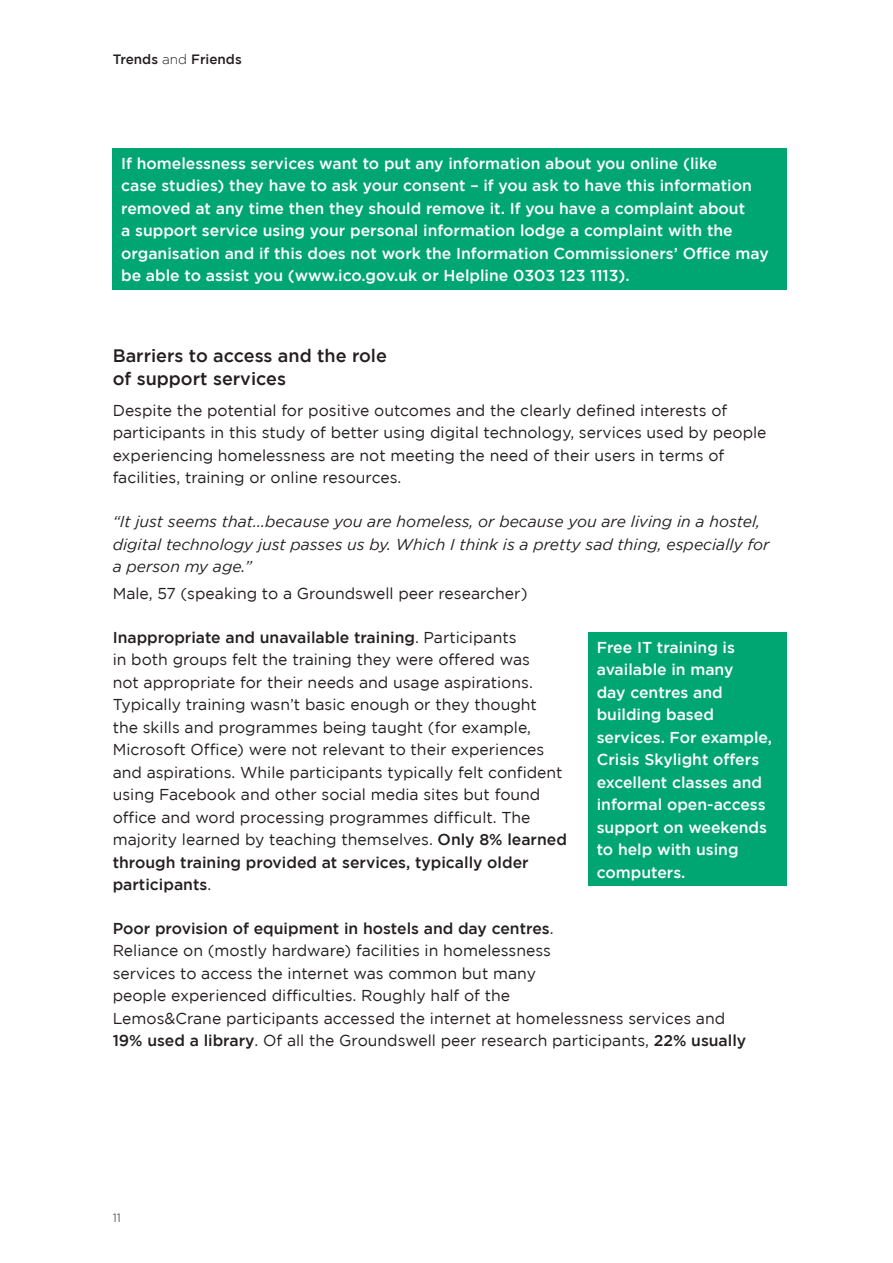
<style>
.page{position:relative;width:893px;height:1263px;background:#fff}
.page>*{position:absolute;margin:0;border:0;box-sizing:border-box;transform-origin:0 0}
.t1{font:500 18px/22.5px "Gotham";color:#231f20}
.t2{font:15.75px/22.5px "Gotham";color:#231f20}
.t3{font:500 15.75px/22.5px "Gotham";color:#fff}
.t4{font:italic 15.75px/22.5px "Gotham";color:#231f20}
.t5{font:500 13.5px "Gotham";color:#231f20}
.t6{font:300 12px "Gotham";color:#231f20}
.s1{font-weight:300}
.s2{font-weight:500}
</style>
<div class="page">
<div style="left:113px;top:148px;width:674px;height:141px;background:#00a671"></div>
<div style="left:588px;top:632px;width:199px;height:254px;background:#00a671"></div>
<p class="t5" style="left:113px;top:51px;width:131px">Trends <span class="s1">and</span> Friends</p>
<p class="t3" style="left:121px;top:151px;width:649px">If homelessness services want to put any information about you online (like<br>case studies) they have to ask your consent – if you ask to have this information removed at any time then they should remove it. If you have a complaint about<br>a support service using your personal information lodge a complaint with the organisation and if this does not work the Information Commissioners’ Office may be able to assist you (www.ico.gov.uk or Helpline 0303 123 1113).</p>
<p class="t1" style="left:113px;top:344px;width:276px">Barriers to access and the role of support services</p>
<p class="t2" style="left:113px;top:399px;width:655px">Despite the potential for positive outcomes and the clearly defined interests of participants in this study of better using digital technology, services used by people experiencing homelessness are not meeting the need of their users in terms of facilities, training or online resources.</p>
<p class="t4" style="left:113px;top:510px;width:658px">“It just seems that...because you are homeless, or because you are living in a hostel, digital technology just passes us by. Which I think is a pretty sad thing, especially for a person my age.”</p>
<p class="t2" style="left:113px;top:582px;width:416px">Male, 57 (speaking to a Groundswell peer researcher)</p>
<p class="t2" style="left:113px;top:625px;width:456px"><span class="s2">Inappropriate and unavailable training</span>. Participants<br>in both groups felt the training they were offered was<br>not appropriate for their needs and usage aspirations.<br>Typically training wasn’t basic enough or they thought<br>the skills and programmes being taught (for example, Microsoft Office) were not relevant to their experiences and aspirations. While participants typically felt confident using Facebook and other social media sites but found office and word processing programmes difficult. The majority learned by teaching themselves. <span class="s2">Only 8% learned through training provided at services, typically older participants</span>.</p>
<p class="t2" style="left:113px;top:917px;width:635px"><span class="s2">Poor provision of equipment in hostels and day centres</span>.<br>Reliance on (mostly hardware) facilities in homelessness<br>services to access the internet was common but many<br>people experienced difficulties. Roughly half of the<br>Lemos&amp;Crane participants accessed the internet at homelessness services and <span class="s2">19% used a library</span>. Of all the Groundswell peer research participants, <span class="s2">22% usually</span></p>
<p class="t3" style="left:597px;top:635px;width:177px">Free IT training is available in many<br>day centres and building based services. For example,<br>Crisis Skylight offers excellent classes and informal open-access support on weekends to help with using computers.</p>
<p class="t6" style="left:113px;top:1211px;width:10px">11</p>
</div>
